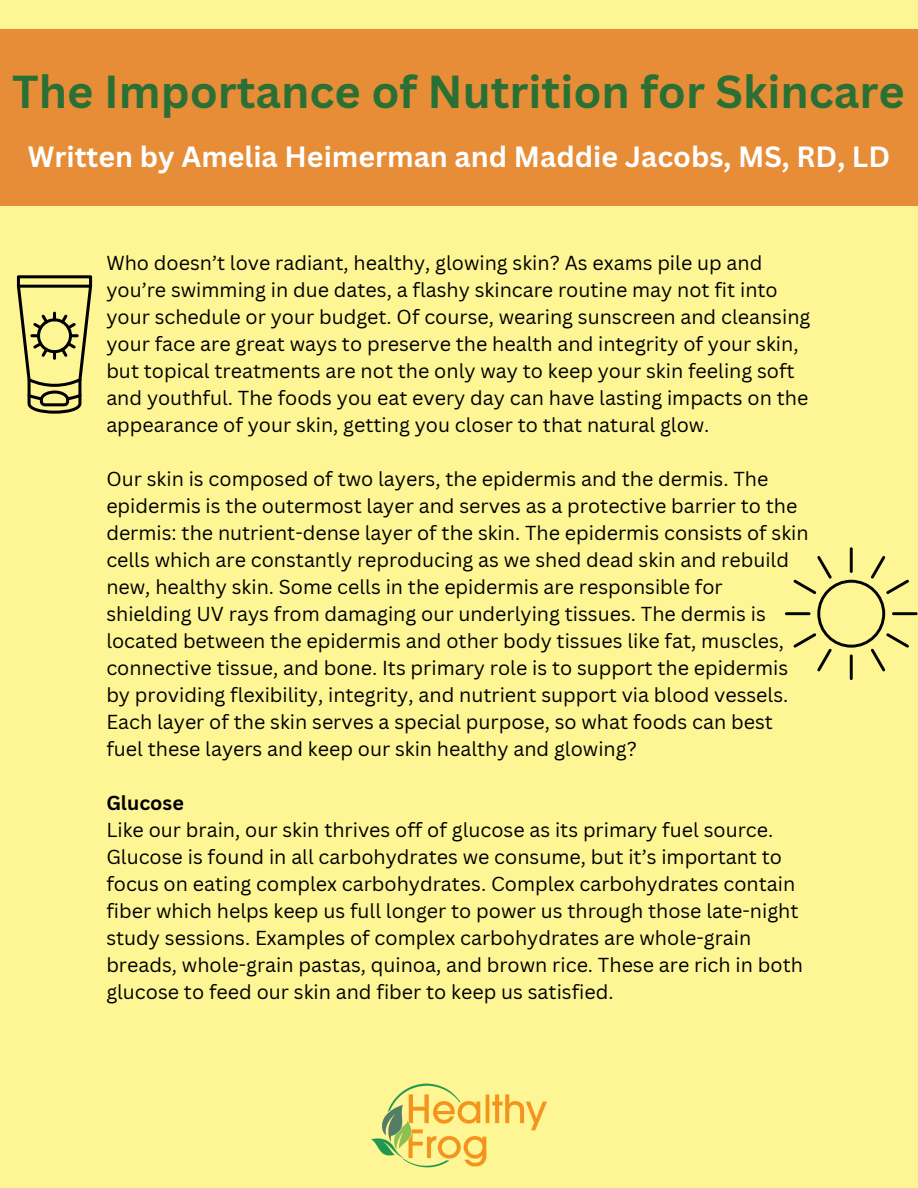
<style>
.page{position:relative;width:918px;height:1188px;background:#fef694}
.page>*{position:absolute;margin:0;border:0;box-sizing:border-box;transform-origin:0 0}
.t1{font:700 45px "Canva Sans";color:#2a7034}
.t2{font:700 28.5px "Canva Sans";color:#fff}
.t3{font:19.65px/27px "Canva Sans";color:#000}
.t4{font:700 19.65px "Canva Sans";color:#000}
</style>
<div class="page">
<div style="left:0;top:29px;width:918px;height:177px;background:#e78d38"></div>
<img style="left:371px;top:1083px;width:176px;height:85px">
<svg style="left:17px;top:275px;width:75px;height:139px"></svg>
<hr style="left:850px;top:547px;width:3px;height:26px;background:#040606">
<hr style="left:850px;top:654px;width:3px;height:26px;background:#040606">
<hr style="left:892px;top:612px;width:26px;height:3px;background:#040606">
<hr style="left:785px;top:612px;width:26px;height:3px;background:#040606">
<svg style="left:793px;top:556px;width:116px;height:115px"></svg>
<p class="t1" style="left:12px;top:60px;width:894px">The Importance of Nutrition for Skincare</p>
<p class="t2" style="left:28px;top:137px;width:864px">Written by Amelia Heimerman and Maddie Jacobs, MS, RD, LD</p>
<p class="t3" style="left:106px;top:249px;width:706px">Who doesn’t love radiant, healthy, glowing skin? As exams pile up and you’re swimming in due dates, a flashy skincare routine may not fit into your schedule or your budget. Of course, wearing sunscreen and cleansing your face are great ways to preserve the health and integrity of your skin, but topical treatments are not the only way to keep your skin feeling soft and youthful. The foods you eat every day can have lasting impacts on the appearance of your skin, getting you closer to that natural glow.</p>
<p class="t3" style="left:106px;top:465px;width:704px">Our skin is composed of two layers, the epidermis and the dermis. The epidermis is the outermost layer and serves as a protective barrier to the dermis: the nutrient-dense layer of the skin. The epidermis consists of skin cells which are constantly reproducing as we shed dead skin and rebuild new, healthy skin. Some cells in the epidermis are responsible for shielding UV rays from damaging our underlying tissues. The dermis is located between the epidermis and other body tissues like fat, muscles, connective tissue, and bone. Its primary role is to support the epidermis by providing flexibility, integrity, and nutrient support via blood vessels.<br>Each layer of the skin serves a special purpose, so what foods can best fuel these layers and keep our skin healthy and glowing?</p>
<p class="t4" style="left:106px;top:789px;width:79px">Glucose</p>
<p class="t3" style="left:106px;top:816px;width:698px">Like our brain, our skin thrives off of glucose as its primary fuel source.<br>Glucose is found in all carbohydrates we consume, but it’s important to focus on eating complex carbohydrates. Complex carbohydrates contain fiber which helps keep us full longer to power us through those late-night study sessions. Examples of complex carbohydrates are whole-grain breads, whole-grain pastas, quinoa, and brown rice. These are rich in both glucose to feed our skin and fiber to keep us satisfied.</p>
</div>
